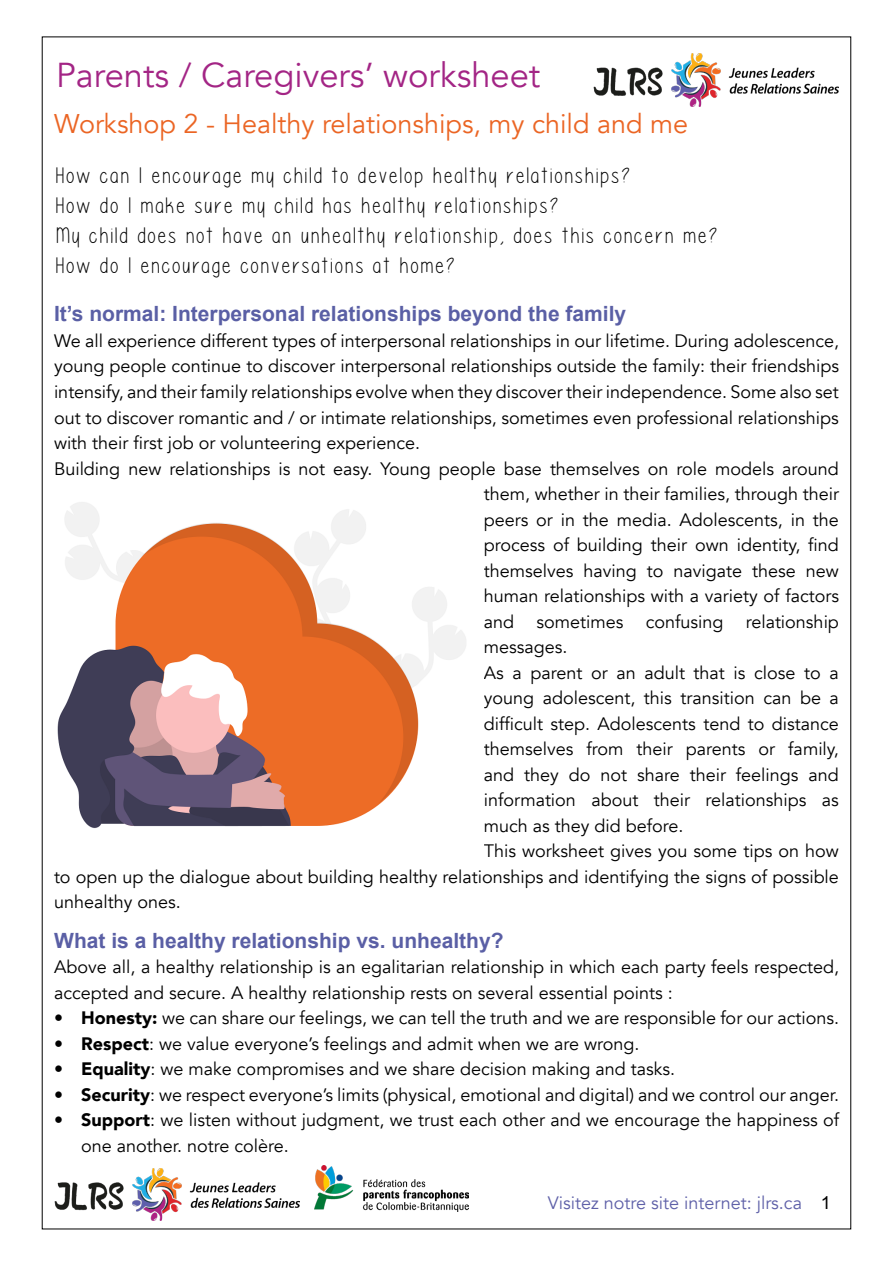
<style>
.page{position:relative;width:893px;height:1263px;background:#fff}
.page>*{position:absolute;margin:0;border:0;box-sizing:border-box;transform-origin:0 0}
.t1{font:34.5px "Avenir";color:#a32585}
.t2{font:27px "Avenir";color:#eb6524}
.t3{font:22.5px/30px "Please write me a song";letter-spacing:.1em;color:#000}
.t4{font:700 21px "Arial";color:#5a5fa5}
.t5{font:18px/25.5px "Avenir";color:#000}
.t6{font:18px "Avenir";color:#5e60a8}
.s1{font-weight:900}
.s2{font-family:"Arial";color:#000}
</style>
<div class="page">
<img style="left:54px;top:1168px;width:245px;height:53px">
<img style="left:314px;top:1166px;width:154px;height:45px">
<img style="left:57px;top:502px;width:409px;height:326px">
<img style="left:594px;top:54px;width:245px;height:52px">
<h1 class="t1" style="left:56px;top:55px;width:486px">Parents / Caregivers’ worksheet</h1>
<h2 class="t2" style="left:54px;top:108px;width:636px">Workshop 2 - Healthy relationships, my child and me</h2>
<p class="t3" style="left:56px;top:160px;width:663px">How can I encourage my child to develop healthy relationships?<br>How do I make sure my child has healthy relationships?<br>My child does not have an unhealthy relationship, does this concern me?<br>How do I encourage conversations at home?</p>
<p class="t4" style="left:54px;top:300px;width:574px">It’s normal: Interpersonal relationships beyond the family</p>
<p class="t5" style="left:54px;top:328px;width:786px">We all experience different types of interpersonal relationships in our lifetime. During adolescence,</p>
<p class="t5" style="left:54px;top:354px;width:786px">young people continue to discover interpersonal relationships outside the family: their friendships</p>
<p class="t5" style="left:54px;top:379px;width:786px">intensify, and their family relationships evolve when they discover their independence. Some also set</p>
<p class="t5" style="left:54px;top:405px;width:786px">out to discover romantic and / or intimate relationships, sometimes even professional relationships</p>
<p class="t5" style="left:54px;top:430px;width:368px">with their first job or volunteering experience.</p>
<p class="t5" style="left:54px;top:456px;width:786px">Building new relationships is not easy. Young people base themselves on role models around</p>
<p class="t5" style="left:484px;top:481px;width:357px">them, whether in their families, through their</p>
<p class="t5" style="left:484px;top:507px;width:357px">peers or in the media. Adolescents, in the</p>
<p class="t5" style="left:484px;top:532px;width:357px">process of building their own identity, find</p>
<p class="t5" style="left:484px;top:558px;width:357px">themselves having to navigate these new</p>
<p class="t5" style="left:484px;top:583px;width:357px">human relationships with a variety of factors</p>
<p class="t5" style="left:484px;top:609px;width:357px">and sometimes confusing relationship</p>
<p class="t5" style="left:484px;top:634px;width:85px">messages.</p>
<p class="t5" style="left:484px;top:660px;width:357px">As a parent or an adult that is close to a</p>
<p class="t5" style="left:484px;top:685px;width:357px">young adolescent, this transition can be a</p>
<p class="t5" style="left:484px;top:711px;width:357px">difficult step. Adolescents tend to distance</p>
<p class="t5" style="left:484px;top:736px;width:357px">themselves from their parents or family,</p>
<p class="t5" style="left:484px;top:762px;width:357px">and they do not share their feelings and</p>
<p class="t5" style="left:484px;top:787px;width:357px">information about their relationships as</p>
<p class="t5" style="left:484px;top:813px;width:201px">much as they did before.</p>
<p class="t5" style="left:484px;top:838px;width:357px">This worksheet gives you some tips on how</p>
<p class="t5" style="left:54px;top:864px;width:786px">to open up the dialogue about building healthy relationships and identifying the signs of possible</p>
<p class="t5" style="left:54px;top:889px;width:128px">unhealthy ones.</p>
<p class="t4" style="left:54px;top:926px;width:451px">What is a healthy relationship vs. unhealthy?</p>
<p class="t5" style="left:54px;top:954px;width:786px">Above all, a healthy relationship is an egalitarian relationship in which each party feels respected, accepted and secure. A healthy relationship rests on several essential points :</p>
<p class="t5" style="left:54px;top:1005px;width:786px"><span class="s1">• Honesty:</span> we can share our feelings, we can tell the truth and we are responsible for our actions.</p>
<p class="t5" style="left:54px;top:1031px;width:587px"><span class="s1">• Respect</span>: we value everyone’s feelings and admit when we are wrong.</p>
<p class="t5" style="left:54px;top:1056px;width:622px"><span class="s1">• Equality</span>: we make compromises and we share decision making and tasks.</p>
<p class="t5" style="left:54px;top:1082px;width:786px"><span class="s1">• Security</span>: we respect everyone’s limits (physical, emotional and digital) and we control our anger.</p>
<p class="t5" style="left:81px;top:1107px;width:759px;text-indent:-27px"><span class="s1">• Support</span>: we listen without judgment, we trust each other and we encourage the happiness of one another. notre colère.</p>
<p class="t6" style="left:548px;top:1192px;width:285px">Visitez notre site internet: jlrs.ca <span class="s2">1</span></p>
</div>
